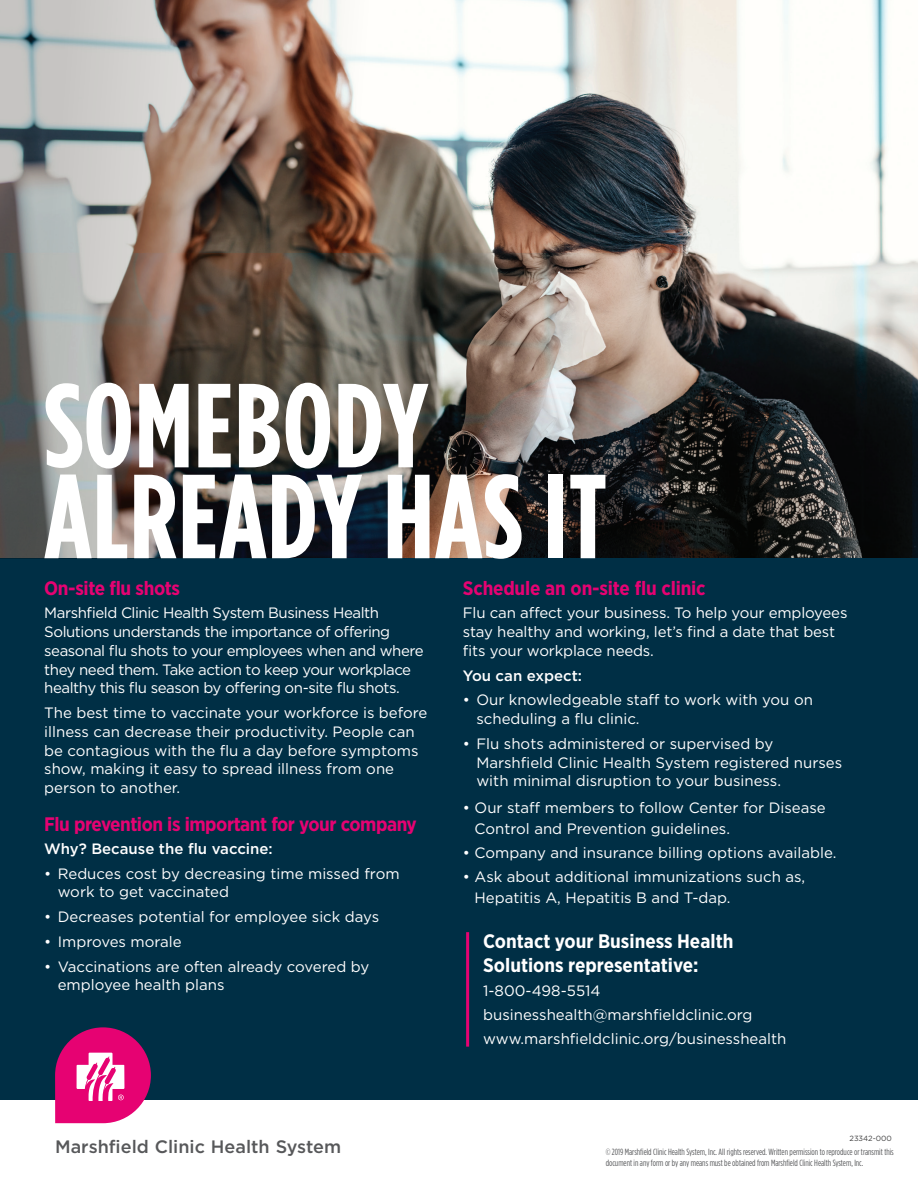
<style>
.page{position:relative;width:918px;height:1188px;background:#fff}
.page>*{position:absolute;margin:0;border:0;box-sizing:border-box;transform-origin:0 0}
.t1{font:700 119.25px/90.9px "Gotham Condensed";letter-spacing:.01em;color:#fff}
.t2{font:700 19.5px "Gotham Narrow";letter-spacing:-.025em;color:#e60272}
.t3{font:700 19.5px/24px "Gotham Narrow";color:#fff}
.t4{font:500 18px "Gotham";color:#57585a}
.t5{font:15px/18.8px "Gotham";color:#fff}
.t6{font:15px/18.8px "Gotham";letter-spacing:-.03em;color:#fff}
.t7{font:500 15px "Gotham";color:#fff}
.t8{font:9px/10.5px "Gotham Condensed";color:#57585a}
.t9{font:7.5px "Gotham";color:#3e3e3f}
</style>
<div class="page">
<div style="left:0;top:557px;width:918px;height:542px;background:#002f45"></div>
<img style="left:438px;top:0;width:480px;height:558px">
<img style="left:0;top:0;width:438px;height:559px">
<svg style="left:55px;top:1027px;width:96px;height:96px"></svg>
<hr style="left:466px;top:932px;width:3px;height:115px;background:#e60272">
<h1 class="t1" style="left:44px;top:379px;width:564px">SOMEBODY<br>ALREADY HAS IT</h1>
<h2 class="t2" style="left:44px;top:576px;width:137px">On-site flu shots</h2>
<p class="t6" style="left:44px;top:603px;width:381px">Marshfield Clinic Health System Business Health Solutions understands the importance of offering seasonal flu shots to your employees when and where they need them. Take action to keep your workplace healthy this flu season by offering on-site flu shots.</p>
<p class="t5" style="left:44px;top:703px;width:385px">The best time to vaccinate your workforce is before illness can decrease their productivity. People can be contagious with the flu a day before symptoms show, making it easy to spread illness from one person to another.</p>
<h2 class="t2" style="left:44px;top:811px;width:374px">Flu prevention is important for your company</h2>
<p class="t7" style="left:44px;top:839px;width:230px">Why? Because the flu vaccine:</p>
<p class="t5" style="left:58px;top:864px;width:343px;text-indent:-14px">• Reduces cost by decreasing time missed from work to get vaccinated</p>
<p class="t5" style="left:44px;top:907px;width:337px">• Decreases potential for employee sick days</p>
<p class="t5" style="left:44px;top:932px;width:139px">• Improves morale</p>
<p class="t5" style="left:58px;top:957px;width:313px;text-indent:-14px">• Vaccinations are often already covered by employee health plans</p>
<p class="t4" style="left:55px;top:1135px;width:288px">Marshfield Clinic Health System</p>
<h2 class="t2" style="left:463px;top:576px;width:244px">Schedule an on-site flu clinic</h2>
<p class="t5" style="left:463px;top:603px;width:386px">Flu can affect your business. To help your employees stay healthy and working, let’s find a date that best fits your workplace needs.</p>
<p class="t7" style="left:463px;top:665px;width:121px">You can expect:</p>
<p class="t5" style="left:476px;top:690px;width:338px;text-indent:-14px">• Our knowledgeable staff to work with you on scheduling a flu clinic.</p>
<p class="t5" style="left:476px;top:734px;width:367px;text-indent:-14px">• Flu shots administered or supervised by<br>Marshfield Clinic Health System registered nurses with minimal disruption to your business.</p>
<p class="t5" style="left:475px;top:797px;width:353px;line-height:21px;text-indent:-12px">• Our staff members to follow Center for Disease<br>Control and Prevention guidelines.</p>
<p class="t5" style="left:463px;top:843px;width:375px">• Company and insurance billing options available.</p>
<p class="t5" style="left:475px;top:866px;width:332px;line-height:21px;text-indent:-12px">• Ask about additional immunizations such as,<br>Hepatitis A, Hepatitis B and T-dap.</p>
<h2 class="t3" style="left:483px;top:928px;width:252px">Contact your Business Health<br>Solutions representative:</h2>
<p class="t5" style="left:483px;top:978px;width:305px;line-height:24px">1-800-498-5514 businesshealth@marshfieldclinic.org www.marshfieldclinic.org/businesshealth</p>
<p class="t9" style="left:850px;top:1133px;width:44px">23342-000</p>
<p class="t8" style="left:606px;top:1147px;width:290px">© 2019 Marshfield Clinic Health System, Inc. All rights reserved. Written permission to reproduce or transmit this document in any form or by any means must be obtained from Marshfield Clinic Health System, Inc.</p>
</div>
